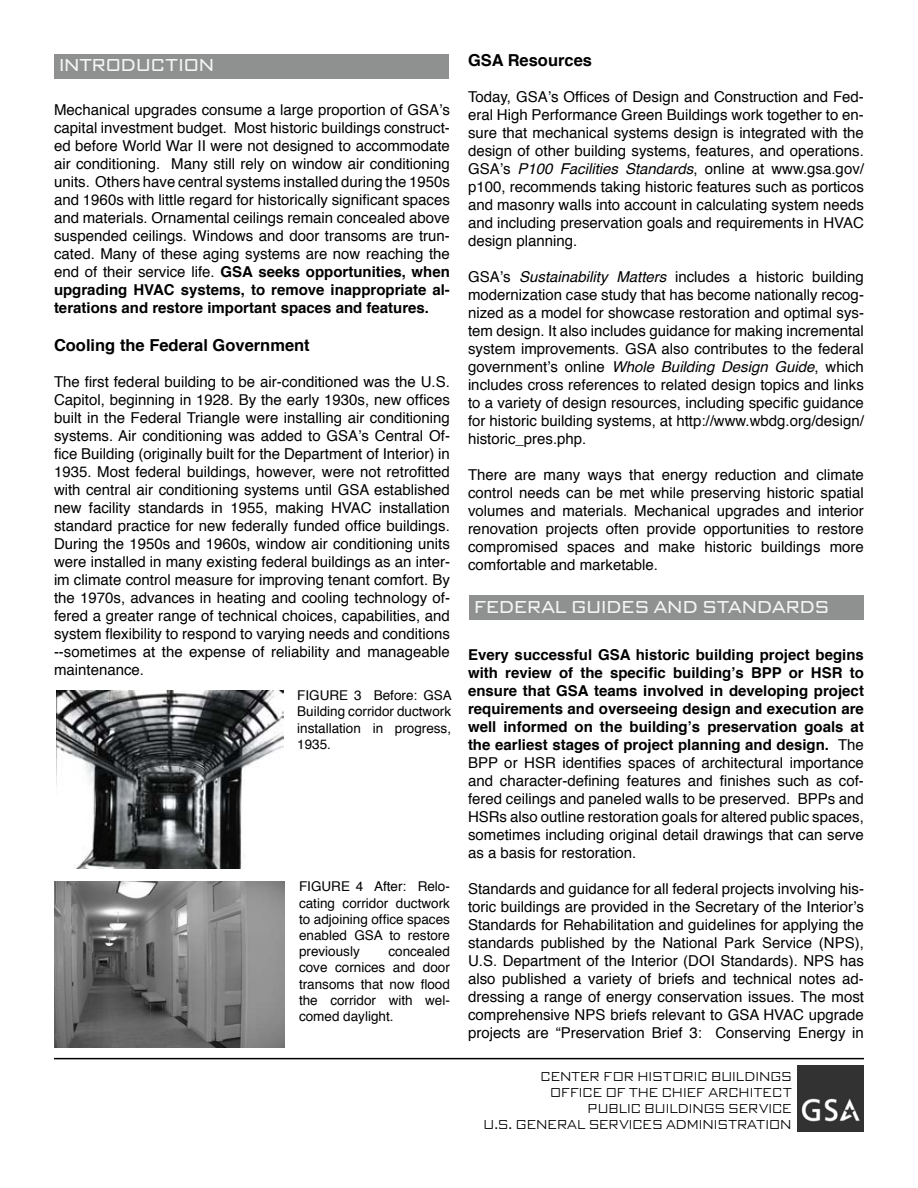
<style>
.page{position:relative;width:918px;height:1188px;background:#fff}
.page>*{position:absolute;margin:0;border:0;box-sizing:border-box;transform-origin:0 0}
.t1{font:18px "Bank Gothic EF";color:#f3f4f4}
.t2{font:700 16.5px "Helvetica";color:#000}
.t3{font:15px/18px "Helvetica";color:#000;text-align:justify}
.t4{font:700 15px/18px "Helvetica";color:#000;text-align:justify}
.t5{font:13.5px/16.2px "Helvetica";color:#000}
.t6{font:300 13.5px/16.2px "Bank Gothic EF";color:#000;text-align:right}
.s1{font-weight:400}
.s2{font-style:italic}
</style>
<div class="page">
<hr style="left:54px;top:1058px;width:810px;height:1px;background:#000">
<div style="left:54px;top:54px;width:395px;height:24px;background:#8f9191"></div>
<img style="left:56px;top:690px;width:227px;height:178px">
<img style="left:54px;top:881px;width:230px;height:167px">
<div style="left:469px;top:595px;width:395px;height:24px;background:#8f9191"></div>
<img style="left:798px;top:1065px;width:66px;height:67px">
<p class="t1" style="left:59px;top:55px;width:157px">INTRODUCTION</p>
<p class="t3" style="left:54px;top:101px;width:397px">Mechanical upgrades consume a large proportion of GSA’s capital investment budget. Most historic buildings construct&shy;ed before World War II were not designed to accommodate</p>
<p class="t3" style="left:54px;top:155px;width:397px">air conditioning. Many still rely on window air conditioning</p>
<p class="t3" style="left:54px;top:173px;width:397px">units. Others have central systems installed during the 1950s and 1960s with little regard for historically significant spaces and materials. Ornamental ceilings remain concealed above suspended ceilings. Windows and door transoms are trun&shy;cated. Many of these aging systems are now reaching the</p>
<h5 class="t4" style="left:54px;top:263px;width:397px"><span class="s1">end of their service life.</span> GSA seeks opportunities, when upgrading HVAC systems, to remove inappropriate al&shy;terations and restore important spaces and features.</h5>
<p class="t2" style="left:54px;top:332px;width:257px">Cooling the Federal Government</p>
<p class="t3" style="left:54px;top:373px;width:397px">The first federal building to be air-conditioned was the U.S.<br>Capitol, beginning in 1928. By the early 1930s, new offices built in the Federal Triangle were installing air conditioning systems. Air conditioning was added to GSA’s Central Of&shy;fice Building (originally built for the Department of Interior) in 1935. Most federal buildings, however, were not retrofitted with central air conditioning systems until GSA established new facility standards in 1955, making HVAC installation standard practice for new federally funded office buildings.<br>During the 1950s and 1960s, window air conditioning units were installed in many existing federal buildings as an inter&shy;im climate control measure for improving tenant comfort. By the 1970s, advances in heating and cooling technology of&shy;fered a greater range of technical choices, capabilities, and</p>
<p class="t3" style="left:54px;top:625px;width:397px">system flexibility to respond to varying needs and conditions --sometimes at the expense of reliability and manageable maintenance.</p>
<p class="t5" style="left:297px;top:688px;width:156px">FIGURE 3 Before: GSA</p>
<p class="t5" style="left:297px;top:704px;width:155px">Building corridor ductwork installation in progress,</p>
<p class="t5" style="left:297px;top:736px;width:35px">1935.</p>
<p class="t5" style="left:299px;top:879px;width:152px">FIGURE 4 After: Relo&shy;cating corridor ductwork</p>
<p class="t5" style="left:299px;top:911px;width:152px">to adjoining office spaces</p>
<p class="t5" style="left:299px;top:928px;width:152px">enabled GSA to restore previously</p>
<p class="t5" style="left:299px;top:944px;width:152px;text-align:right">concealed<br>cove cornices and door</p>
<p class="t5" style="left:299px;top:976px;width:152px">transoms that now flood</p>
<p class="t5" style="left:299px;top:992px;width:152px">the corridor with wel-</p>
<p class="t5" style="left:299px;top:1009px;width:96px">comed daylight.</p>
<h4 class="t2" style="left:468px;top:47px;width:126px">GSA Resources</h4>
<p class="t3" style="left:468px;top:89px;width:398px">Today, GSA’s Offices of Design and Construction and Fed&shy;eral High Performance Green Buildings work together to en&shy;sure that mechanical systems design is integrated with the design of other building systems, features, and operations.<br>GSA’s <span class="s2">P100 Facilities Standards</span>, online at www.gsa.gov/ p100, recommends taking historic features such as porticos and masonry walls into account in calculating system needs and including preservation goals and requirements in HVAC</p>
<p class="t3" style="left:468px;top:233px;width:111px">design planning.</p>
<p class="t3" style="left:468px;top:269px;width:397px">GSA’s <span class="s2">Sustainability Matters</span> includes a historic building modernization case study that has become nationally recog&shy;nized as a model for showcase restoration and optimal sys&shy;tem design. It also includes guidance for making incremental system improvements. GSA also contributes to the federal government’s online <span class="s2">Whole Building Design Guide</span>, which includes cross references to related design topics and links</p>
<p class="t3" style="left:468px;top:395px;width:397px">to a variety of design resources, including specific guidance for historic building systems, at http://www.wbdg.org/design/</p>
<p class="t3" style="left:468px;top:431px;width:120px">historic_pres.php.</p>
<p class="t3" style="left:468px;top:467px;width:397px">There are many ways that energy reduction and climate control needs can be met while preserving historic spatial volumes and materials. Mechanical upgrades and interior</p>
<p class="t3" style="left:468px;top:521px;width:397px">renovation projects often provide opportunities to restore</p>
<p class="t3" style="left:468px;top:539px;width:397px">compromised spaces and make historic buildings more comfortable and marketable.</p>
<p class="t1" style="left:474px;top:596px;width:356px">FEDERAL GUIDES AND STANDARDS</p>
<p class="t4" style="left:468px;top:646px;width:397px">Every successful GSA historic building project begins</p>
<p class="t4" style="left:468px;top:664px;width:397px">with review of the specific building’s BPP or HSR to</p>
<p class="t4" style="left:468px;top:682px;width:397px">ensure that GSA teams involved in developing project requirements and overseeing design and execution are</p>
<p class="t4" style="left:468px;top:718px;width:397px">well informed on the building’s preservation goals at</p>
<h5 class="t4" style="left:468px;top:736px;width:397px">the earliest stages of project planning and design. <span class="s1">The</span></h5>
<p class="t3" style="left:468px;top:755px;width:397px">BPP or HSR identifies spaces of architectural importance and character-defining features and finishes such as cof&shy;fered ceilings and paneled walls to be preserved. BPPs and HSRs also outline restoration goals for altered public spaces,</p>
<p class="t3" style="left:468px;top:827px;width:397px">sometimes including original detail drawings that can serve</p>
<p class="t3" style="left:468px;top:845px;width:170px">as a basis for restoration.</p>
<p class="t3" style="left:468px;top:881px;width:397px">Standards and guidance for all federal projects involving his-</p>
<p class="t3" style="left:468px;top:899px;width:398px">toric buildings are provided in the Secretary of the Interior’s</p>
<p class="t3" style="left:468px;top:917px;width:397px">Standards for Rehabilitation and guidelines for applying the standards published by the National Park Service (NPS),</p>
<p class="t3" style="left:468px;top:953px;width:397px">U.S. Department of the Interior (DOI Standards). NPS has</p>
<p class="t3" style="left:468px;top:971px;width:397px">also published a variety of briefs and technical notes ad-</p>
<p class="t3" style="left:468px;top:989px;width:398px">dressing a range of energy conservation issues. The most comprehensive NPS briefs relevant to GSA HVAC upgrade projects are “Preservation Brief 3: Conserving Energy in</p>
<p class="t6" style="left:541px;top:1068px;width:253px">CENTER FOR HISTORIC BUILDINGS<br>OFFICE OF THE CHIEF ARCHITECT<br>PUBLIC BUILDINGS SERVICE</p>
<p class="t6" style="left:484px;top:1116px;width:310px">U.S. GENERAL SERVICES ADMINISTRATION</p>
</div>
